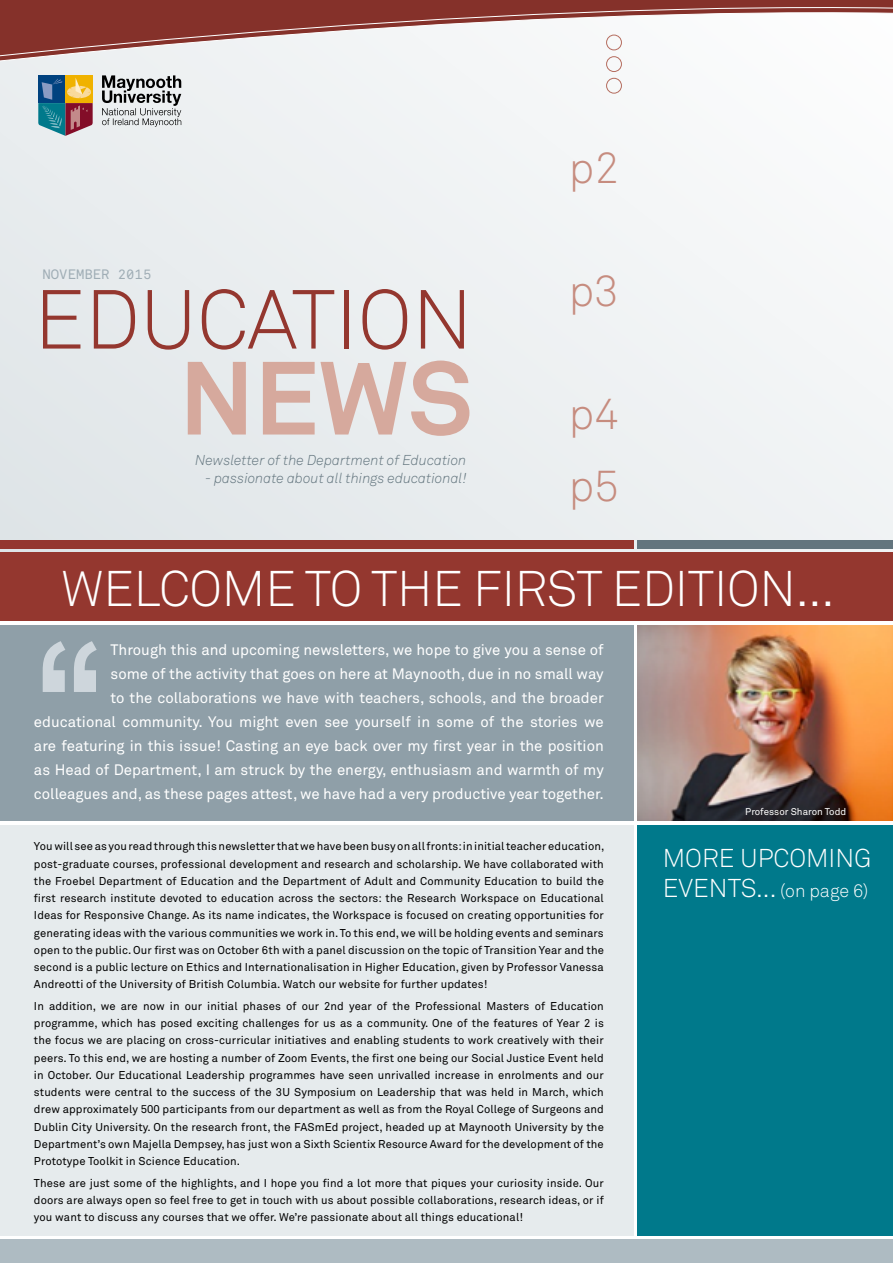
<style>
.page{position:relative;width:893px;height:1263px;background:#fff}
.page>*{position:absolute;margin:0;border:0;box-sizing:border-box;transform-origin:0 0}
.t1{font:150px "Akkurat Mono";color:#ced6dc}
.t2{font:700 102.45px "Akkurat";color:#d6a99d}
.t3{font:300 82.5px "Akkurat";color:#94372f}
.t4{font:300 49.5px "Akkurat";letter-spacing:-.005em;color:#fff}
.t5{font:300 43.5px "Akkurat";color:#c68c7f}
.t6{font:300 25.5px/30px "Akkurat";color:#fff}
.t7{font:15px/24px "Akkurat";color:#fff;text-align:right}
.t8{font:italic 300 14.1px "Akkurat";color:#63757e}
.t9{font:13.5px "Akkurat Mono";color:#9fadb5}
.t10{font:11.25px/17.2px "Akkurat";letter-spacing:.01em;color:#000;text-align:justify}
.t11{font:9.75px "Akkurat";color:#fff}
.s1{font-size:18px}
</style>
<div class="page">
<div style="left:0;top:625px;width:634px;height:196px;background:#8f9fa8"></div>
<div style="left:0;top:825px;width:634px;height:410px;background:#e6ebed"></div>
<div style="left:638px;top:825px;width:255px;height:410px;background:#00798b"></div>
<div style="left:0;top:0;width:893px;height:553px;background:#ebeff0"></div>
<img style="left:638px;top:625px;width:255px;height:196px">
<div style="left:638px;top:540px;width:255px;height:9px;background:#63757e"></div>
<div style="left:0;top:1239px;width:893px;height:24px;background:#aebbc2"></div>
<div style="left:0;top:540px;width:634px;height:9px;background:#94372f"></div>
<div style="left:0;top:553px;width:893px;height:68px;background:#94372f"></div>
<svg style="left:750px;top:218px;width:143px;height:6px"></svg>
<svg style="left:0;top:0;width:893px;height:218px"></svg>
<div style="left:606px;top:35px;width:16px;height:15px;border:1px solid #b56d5f;border-radius:50%"></div>
<div style="left:606px;top:78px;width:16px;height:15px;border:1px solid #b56d5f;border-radius:50%"></div>
<div style="left:606px;top:57px;width:16px;height:15px;border:1px solid #b56d5f;border-radius:50%"></div>
<p class="t9" style="left:43px;top:266px;width:110px">NOVEMBER 2015</p>
<h3 class="t3" style="left:34px;top:268px;width:440px">EDUCATION</h3>
<h2 class="t2" style="left:179px;top:334px;width:295px">NEWS</h2>
<p class="t8" style="left:195px;top:451px;width:273px">Newsletter of the Department of Education</p>
<p class="t8" style="left:205px;top:470px;width:263px">- passionate about all things educational!</p>
<h3 class="t5" style="left:569px;top:141px;width:52px">p2</h3>
<h3 class="t5" style="left:569px;top:263px;width:52px">p3</h3>
<h3 class="t5" style="left:569px;top:386px;width:52px">p4</h3>
<h3 class="t5" style="left:569px;top:458px;width:52px">p5</h3>
<h3 class="t4" style="left:61px;top:557px;width:775px">WELCOME TO THE FIRST EDITION...</h3>
<h1 class="t1" style="left:23px;top:607px;width:94px">“</h1>
<p class="t7" style="left:34px;top:638px;width:571px">Through this and upcoming newsletters, we hope to give you a sense of<br>some of the activity that goes on here at Maynooth, due in no small way<br>to the collaborations we have with teachers, schools, and the broader educational community. You might even see yourself in some of the stories we are featuring in this issue! Casting an eye back over my first year in the position as Head of Department, I am struck by the energy, enthusiasm and warmth of my colleagues and, as these pages attest, we have had a very productive year together.</p>
<p class="t10" style="left:34px;top:838px;width:572px">You will see as you read through this newsletter that we have been busy on all fronts: in initial teacher education, post-graduate courses, professional development and research and scholarship. We have collaborated with the Froebel Department of Education and the Department of Adult and Community Education to build the first research institute devoted to education across the sectors: the Research Workspace on Educational Ideas for Responsive Change. As its name indicates, the Workspace is focused on creating opportunities for generating ideas with the various communities we work in. To this end, we will be holding events and seminars open to the public. Our first was on October 6th with a panel discussion on the topic of Transition Year and the second is a public lecture on Ethics and Internationalisation in Higher Education, given by Professor Vanessa Andreotti of the University of British Columbia. Watch our website for further updates!</p>
<p class="t10" style="left:34px;top:997px;width:571px">In addition, we are now in our initial phases of our 2nd year of the Professional Masters of Education programme, which has posed exciting challenges for us as a community. One of the features of Year 2 is the focus we are placing on cross-curricular initiatives and enabling students to work creatively with their peers. To this end, we are hosting a number of Zoom Events, the first one being our Social Justice Event held in October. Our Educational Leadership programmes have seen unrivalled increase in enrolments and our students were central to the success of the 3U Symposium on Leadership that was held in March, which drew approximately 500 participants from our department as well as from the Royal College of Surgeons and Dublin City University. On the research front, the FASmEd project, headed up at Maynooth University by the Department’s own Majella Dempsey, has just won a Sixth Scientix Resource Award for the development of the Prototype Toolkit in Science Education.</p>
<p class="t10" style="left:34px;top:1174px;width:571px">These are just some of the highlights, and I hope you find a lot more that piques your curiosity inside. Our doors are always open so feel free to get in touch with us about possible collaborations, research ideas, or if you want to discuss any courses that we offer. We’re passionate about all things educational!</p>
<p class="t11" style="left:745px;top:806px;width:102px">Professor Sharon Todd</p>
<h3 class="t6" style="left:663px;top:842px;width:210px">MORE UPCOMING<br>EVENTS... <span class="s1">(on page 6)</span></h3>
</div>
